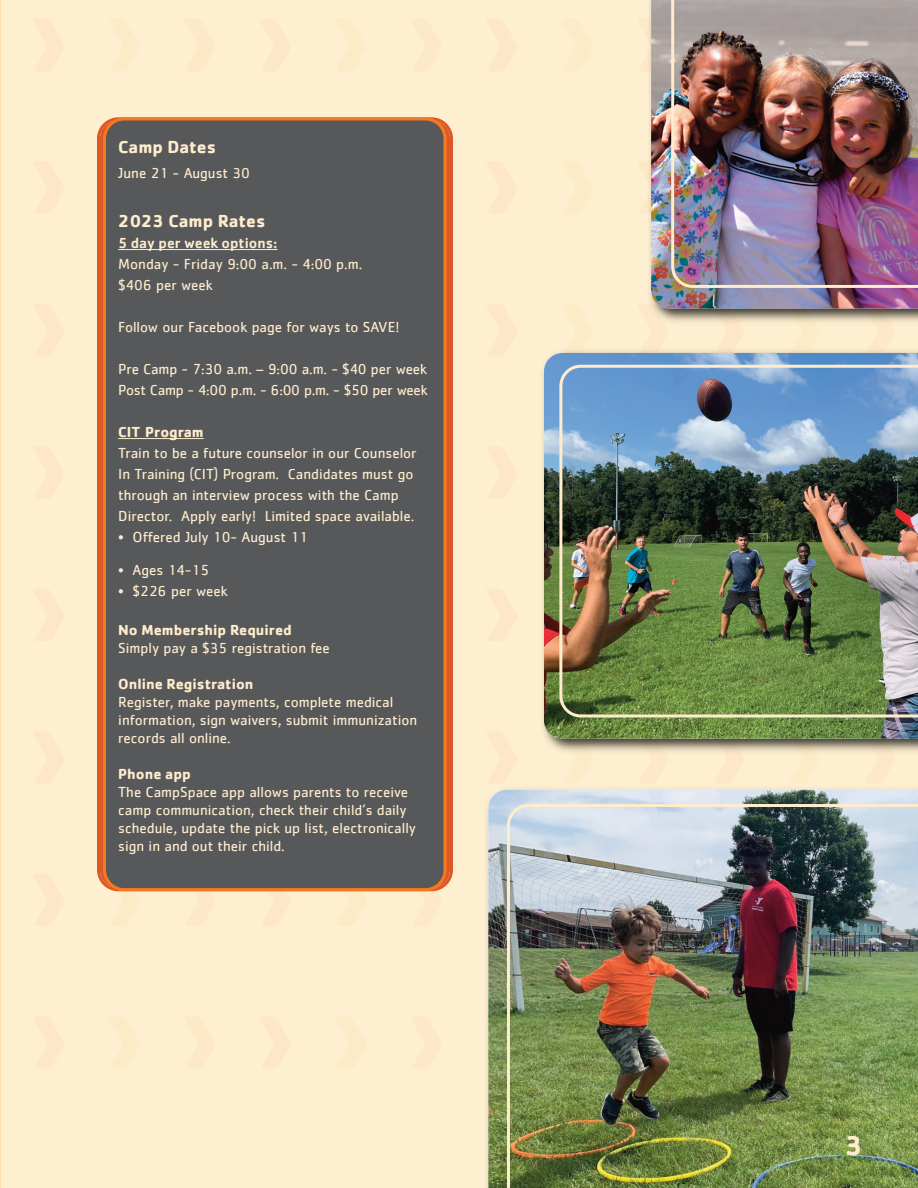
<style>
.page{position:relative;width:918px;height:1188px;background:#feefd0}
.page>*{position:absolute;margin:0;border:0;box-sizing:border-box;transform-origin:0 0}
.t1{font:700 28.35px "Cachet";color:#feeccd}
.t2{font:700 18px "Cachet";color:#feeccd}
.t3{font:15px/21px "Cachet";color:#feeccd}
.t4{font:700 15px "Cachet";color:#feeccd}
.s1{font-weight:500}
.s2{font-weight:700}
</style>
<div class="page">
<img style="left:488px;top:790px;width:430px;height:398px">
<img style="left:507px;top:804px;width:411px;height:384px">
<div style="left:97px;top:124px;width:356px;height:761px;background:#dd5827"></div>
<div style="left:103px;top:117px;width:344px;height:774px;background:#57585a"></div>
<hr style="left:118px;top:249px;width:160px;height:1px;background:#feeccd">
<hr style="left:118px;top:438px;width:86px;height:1px;background:#feeccd">
<img style="left:543px;top:349px;width:375px;height:406px">
<img style="left:544px;top:353px;width:374px;height:386px">
<img style="left:559px;top:365px;width:359px;height:352px">
<img style="left:648px;top:0;width:270px;height:325px">
<img style="left:651px;top:0;width:267px;height:308px">
<img style="left:671px;top:0;width:247px;height:288px">
<p class="t2" style="left:118px;top:135px;width:99px">Camp Dates</p>
<p class="t3" style="left:118px;top:163px;width:133px">June 21 - August 30</p>
<p class="t2" style="left:118px;top:209px;width:149px">2023 Camp Rates</p>
<p class="t3" style="left:118px;top:233px;width:246px"><span class="s1">5 day per week options:<br></span>Monday - Friday 9:00 a.m. - 4:00 p.m. $406 per week</p>
<p class="t3" style="left:118px;top:317px;width:283px">Follow our Facebook page for ways to SAVE!</p>
<p class="t3" style="left:118px;top:359px;width:311px">Pre Camp - 7:30 a.m. – 9:00 a.m. - $40 per week<br>Post Camp - 4:00 p.m. - 6:00 p.m. - $50 per week</p>
<p class="t3" style="left:118px;top:422px;width:300px"><span class="s2">CIT Program<br></span>Train to be a future counselor in our Counselor In Training (CIT) Program. Candidates must go through an interview process with the Camp Director. Apply early! Limited space available.</p>
<p class="t3" style="left:118px;top:527px;width:191px">• Offered July 10- August 11</p>
<p class="t3" style="left:118px;top:560px;width:92px">• Ages 14-15</p>
<p class="t3" style="left:118px;top:581px;width:111px">• $226 per week</p>
<p class="t4" style="left:118px;top:620px;width:175px">No Membership Required</p>
<p class="t3" style="left:118px;top:638px;width:213px">Simply pay a $35 registration fee</p>
<p class="t3" style="left:118px;top:676px;width:300px;line-height:18px"><span class="s2">Online Registration<br></span>Register, make payments, complete medical information, sign waivers, submit immunization records all online.</p>
<p class="t4" style="left:118px;top:764px;width:74px">Phone app</p>
<p class="t3" style="left:118px;top:784px;width:299px;line-height:18px">The CampSpace app allows parents to receive camp communication, check their child’s daily schedule, update the pick up list, electronically sign in and out their child.</p>
<p class="t1" style="left:845px;top:1127px;width:20px">3</p>
</div>
